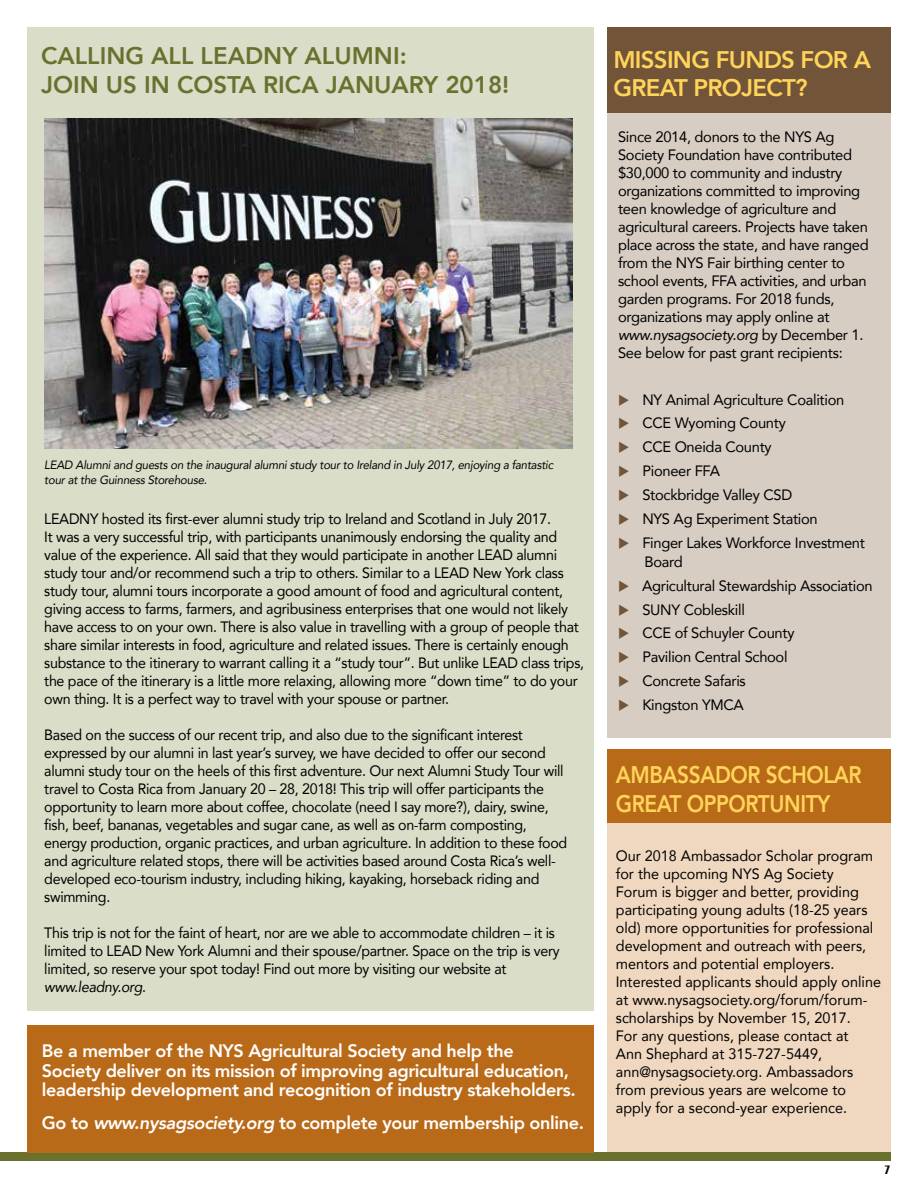
<style>
.page{position:relative;width:918px;height:1188px;background:#fff}
.page>*{position:absolute;margin:0;border:0;box-sizing:border-box;transform-origin:0 0}
.t1{font:800 24px/28.8px "Avenir";color:#6a712f}
.t2{font:800 24px/28.8px "Avenir";letter-spacing:-.02em;color:#ffd45a;scale:.87 1}
.t3{font:800 24px/28.8px "Avenir";letter-spacing:-.02em;color:#ffd45a}
.t4{font:800 18px/19.5px "Avenir";letter-spacing:-.02em;color:#fff}
.t5{font:18px "Beirut";color:#000}
.t6{font:15px/18px "Avenir";letter-spacing:-.02em;color:#000;scale:.95 1}
.t7{font:15px/18px "Avenir";letter-spacing:-.02em;color:#000}
.t8{font:15px/18px "Avenir";color:#000;scale:.96 1}
.t9{font:italic 12px/15px "Avenir";letter-spacing:-.02em;color:#000;scale:.96 1}
.s1{font-style:italic}
.s2{color:#725539}
</style>
<div class="page">
<div style="left:27px;top:27px;width:567px;height:984px;background:#daddc7"></div>
<div style="left:608px;top:27px;width:283px;height:711px;background:#d7cdc3"></div>
<div style="left:608px;top:750px;width:283px;height:402px;background:#efd7c0"></div>
<div style="left:608px;top:750px;width:283px;height:73px;background:#b96a19"></div>
<div style="left:0;top:1152px;width:891px;height:9px;background:#6a712f"></div>
<div style="left:608px;top:27px;width:283px;height:86px;background:#725539"></div>
<img style="left:44px;top:119px;width:528px;height:329px">
<div style="left:27px;top:1025px;width:567px;height:128px;background:#b96a19"></div>
<h1 class="t1" style="left:41px;top:41px;width:470px">CALLING ALL LEADNY ALUMNI:<br>JOIN US IN COSTA RICA JANUARY 2018!</h1>
<p class="t9" style="left:44px;top:457px;width:532px">LEAD Alumni and guests on the inaugural alumni study tour to Ireland in July 2017, enjoying a fantastic tour at the Guinness Storehouse.</p>
<p class="t6" style="left:44px;top:509px;width:570px">LEADNY hosted its first-ever alumni study trip to Ireland and Scotland in July 2017.<br>It was a very successful trip, with participants unanimously endorsing the quality and value of the experience. All said that they would participate in another LEAD alumni study tour and/or recommend such a trip to others. Similar to a LEAD New York class study tour, alumni tours incorporate a good amount of food and agricultural content, giving access to farms, farmers, and agribusiness enterprises that one would not likely have access to on your own. There is also value in travelling with a group of people that share similar interests in food, agriculture and related issues. There is certainly enough substance to the itinerary to warrant calling it a “study tour”. But unlike LEAD class trips, the pace of the itinerary is a little more relaxing, allowing more “down time” to do your own thing. It is a perfect way to travel with your spouse or partner.</p>
<p class="t6" style="left:44px;top:725px;width:552px">Based on the success of our recent trip, and also due to the significant interest expressed by our alumni in last year’s survey, we have decided to offer our second alumni study tour on the heels of this first adventure. Our next Alumni Study Tour will travel to Costa Rica from January 20 – 28, 2018! This trip will offer participants the opportunity to learn more about coffee, chocolate (need I say more?), dairy, swine, fish, beef, bananas, vegetables and sugar cane, as well as on-farm composting, energy production, organic practices, and urban agriculture. In addition to these food and agriculture related stops, there will be activities based around Costa Rica’s well&shy;developed eco-tourism industry, including hiking, kayaking, horseback riding and swimming.</p>
<p class="t6" style="left:44px;top:923px;width:544px">This trip is not for the faint of heart, nor are we able to accommodate children – it is limited to LEAD New York Alumni and their spouse/partner. Space on the trip is very limited, so reserve your spot today! Find out more by visiting our website at <span class="s1">www.leadny.org</span>.</p>
<p class="t4" style="left:42px;top:1041px;width:536px">Be a member of the NYS Agricultural Society and help the<br>Society deliver on its mission of improving agricultural education, leadership development and recognition of industry stakeholders.</p>
<p class="t4" style="left:42px;top:1113px;width:544px">Go to <span class="s1">www.nysagsociety.org</span> to complete your membership online.</p>
<h1 class="t3" style="left:613px;top:45px;width:259px">MISSING FUNDS FOR A<br>GREAT PROJECT?</h1>
<p class="t7" style="left:618px;top:128px;width:252px">Since 2014, donors to the NYS Ag Society Foundation have contributed $30,000 to community and industry organizations committed to improving teen knowledge of agriculture and agricultural careers. Projects have taken place across the state, and have ranged from the NYS Fair birthing center to school events, FFA activities, and urban garden programs. For 2018 funds, organizations may apply online at <span class="s1">www.nysagsociety.org</span> by December 1.<br>See below for past grant recipients:</p>
<p class="t7" style="left:618px;top:390px;width:228px"><span class="s2">◆</span> NY Animal Agriculture Coalition</p>
<p class="t7" style="left:618px;top:414px;width:169px"><span class="s2">◆</span> CCE Wyoming County</p>
<p class="t7" style="left:618px;top:438px;width:155px"><span class="s2">◆</span> CCE Oneida County</p>
<p class="t7" style="left:618px;top:461px;width:104px"><span class="s2">◆</span> Pioneer FFA</p>
<p class="t7" style="left:618px;top:485px;width:176px"><span class="s2">◆</span> Stockbridge Valley CSD</p>
<p class="t7" style="left:618px;top:509px;width:201px"><span class="s2">◆</span> NYS Ag Experiment Station</p>
<p class="t7" style="left:645px;top:532px;width:222px;line-height:19.5px;text-indent:-27px"><span class="s2">◆</span> Finger Lakes Workforce Investment<br>Board</p>
<p class="t7" style="left:618px;top:576px;width:256px"><span class="s2">◆</span> Agricultural Stewardship Association</p>
<p class="t7" style="left:618px;top:600px;width:128px"><span class="s2">◆</span> SUNY Cobleskill</p>
<p class="t7" style="left:618px;top:624px;width:178px"><span class="s2">◆</span> CCE of Schuyler County</p>
<p class="t7" style="left:618px;top:648px;width:171px"><span class="s2">◆</span> Pavilion Central School</p>
<p class="t7" style="left:618px;top:671px;width:129px"><span class="s2">◆</span> Concrete Safaris</p>
<p class="t7" style="left:618px;top:695px;width:127px"><span class="s2">◆</span> Kingston YMCA</p>
<h1 class="t2" style="left:616px;top:760px;width:284px">AMBASSADOR SCHOLAR<br>GREAT OPPORTUNITY</h1>
<p class="t8" style="left:616px;top:846px;width:278px">Our 2018 Ambassador Scholar program for the upcoming NYS Ag Society<br>Forum is bigger and better, providing participating young adults (18-25 years old) more opportunities for professional development and outreach with peers, mentors and potential employers.<br>Interested applicants should apply online at www.nysagsociety.org/forum/forum&shy;scholarships by November 15, 2017.<br>For any questions, please contact at<br>Ann Shephard at 315-727-5449, ann@nysagsociety.org. Ambassadors from previous years are welcome to apply for a second-year experience.</p>
<p class="t5" style="left:884px;top:1156px;width:8px">7</p>
</div>
